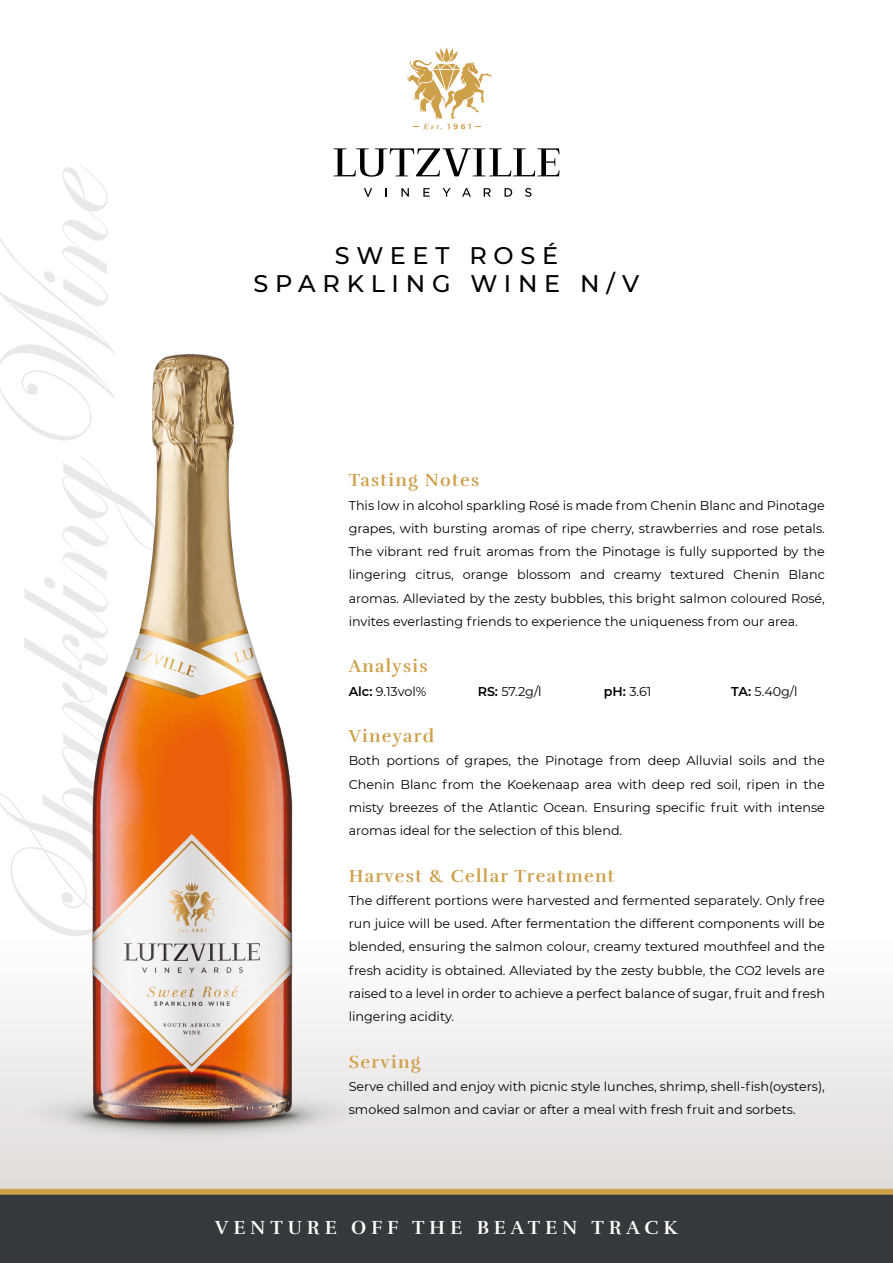
<style>
.page{position:relative;width:893px;height:1263px;background:#fff}
.page>*{position:absolute;margin:0;border:0;box-sizing:border-box;transform-origin:0 0}
.t1{font:500 24px/28.8px "Montserrat";letter-spacing:.28em;color:#000;text-align:center}
.t2{font:700 19.5px "Rufina";letter-spacing:.25em;color:#fff}
.t3{font:700 18px "Rufina";letter-spacing:.075em;color:#cea04a}
.t4{font:12.75px/23.2px "Montserrat";color:#000;text-align:justify}
.s1{font-weight:600}
</style>
<div class="page">
<div style="left:0;top:893px;width:893px;height:299px;background:linear-gradient(to bottom,#fff,#dfdcda)"></div>
<svg style="left:0;top:165px;width:108px;height:771px"></svg>
<svg style="left:333px;top:148px;width:226px;height:29px"></svg>
<svg style="left:364px;top:188px;width:8px;height:9px"></svg>
<svg style="left:401px;top:188px;width:8px;height:9px"></svg>
<svg style="left:423px;top:188px;width:7px;height:9px"></svg>
<svg style="left:442px;top:188px;width:9px;height:9px"></svg>
<svg style="left:462px;top:188px;width:9px;height:9px"></svg>
<svg style="left:484px;top:188px;width:7px;height:9px"></svg>
<svg style="left:504px;top:188px;width:8px;height:9px"></svg>
<svg style="left:525px;top:188px;width:6px;height:9px"></svg>
<svg style="left:407px;top:48px;width:85px;height:81px"></svg>
<div style="left:0;top:1193px;width:893px;height:70px;background:#34393b"></div>
<div style="left:0;top:1189px;width:893px;height:6px;background:#cea04a"></div>
<img style="left:7px;top:258px;width:352px;height:937px">
<h1 class="t1" style="left:254px;top:240px;width:387px">SWEET ROSÉ<br>SPARKLING WINE N/V</h1>
<h3 class="t3" style="left:349px;top:469px;width:132px">Tasting Notes</h3>
<p class="t4" style="left:349px;top:493px;width:478px">This low in alcohol sparkling Rosé is made from Chenin Blanc and Pinotage grapes, with bursting aromas of ripe cherry, strawberries and rose petals.<br>The vibrant red fruit aromas from the Pinotage is fully supported by the lingering citrus, orange blossom and creamy textured Chenin Blanc aromas. Alleviated by the zesty bubbles, this bright salmon coloured Rosé, invites everlasting friends to experience the uniqueness from our area.</p>
<h3 class="t3" style="left:349px;top:655px;width:80px">Analysis</h3>
<p class="t4" style="left:349px;top:679px;width:79px"><span class="s1">Alc:</span> 9.13vol%</p>
<p class="t4" style="left:478px;top:679px;width:65px"><span class="s1">RS:</span> 57.2g/l</p>
<p class="t4" style="left:604px;top:679px;width:49px"><span class="s1">pH:</span> 3.61</p>
<p class="t4" style="left:731px;top:679px;width:68px"><span class="s1">TA:</span> 5.40g/l</p>
<h3 class="t3" style="left:349px;top:725px;width:87px">Vineyard</h3>
<p class="t4" style="left:349px;top:749px;width:478px">Both portions of grapes, the Pinotage from deep Alluvial soils and the Chenin Blanc from the Koekenaap area with deep red soil, ripen in the misty breezes of the Atlantic Ocean. Ensuring specific fruit with intense aromas ideal for the selection of this blend.</p>
<h3 class="t3" style="left:349px;top:865px;width:267px">Harvest &amp; Cellar Treatment</h3>
<p class="t4" style="left:349px;top:888px;width:478px">The different portions were harvested and fermented separately. Only free run juice will be used. After fermentation the different components will be blended, ensuring the salmon colour, creamy textured mouthfeel and the fresh acidity is obtained. Alleviated by the zesty bubble, the CO2 levels are raised to a level in order to achieve a perfect balance of sugar, fruit and fresh lingering acidity.</p>
<h3 class="t3" style="left:349px;top:1051px;width:73px">Serving</h3>
<p class="t4" style="left:349px;top:1074px;width:478px">Serve chilled and enjoy with picnic style lunches, shrimp, shell-fish(oysters), smoked salmon and caviar or after a meal with fresh fruit and sorbets.</p>
<h2 class="t2" style="left:215px;top:1215px;width:464px">VENTURE OFF THE BEATEN TRACK</h2>
</div>
